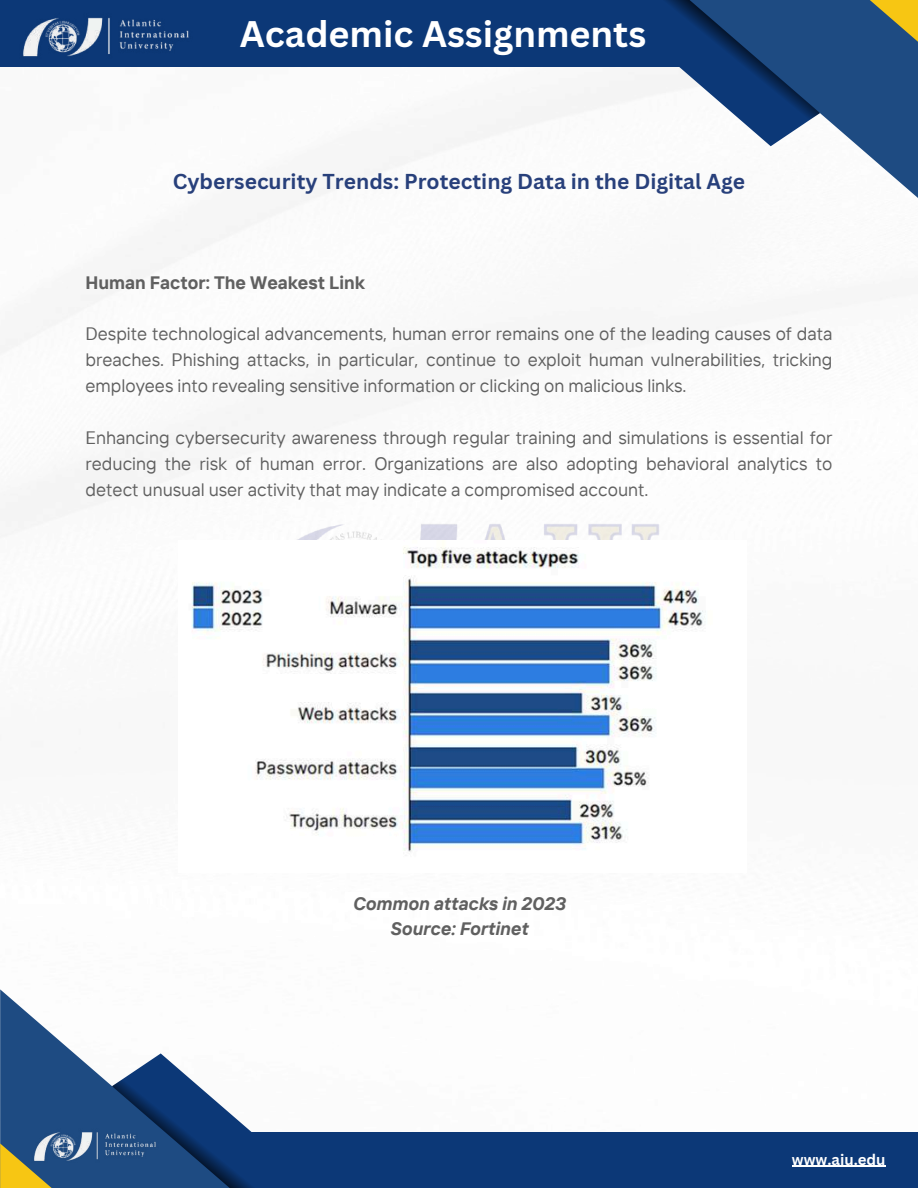
<style>
.page{position:relative;width:918px;height:1188px;background:#fff}
.page>*{position:absolute;margin:0;border:0;box-sizing:border-box;transform-origin:0 0}
.t1{font:700 36px "Canva Sans";color:#fff}
.t2{font:700 24px "Canva Sans";color:#fff}
.t3{font:700 21px "Canva Sans";color:#28407b}
.t4{font:18px/25.8px "TT Interphases";color:#606060;text-align:justify}
.t5{font:italic 700 18px/25.8px "TT Interphases";color:#606060;text-align:center}
.t6{font:700 18px "TT Interphases";color:#606060}
.t7{font:700 15px "Canva Sans";color:#fff}
</style>
<div class="page">
<img style="left:0;top:66px;width:895px;height:471px">
<img style="left:240px;top:518px;width:439px;height:22px">
<div style="left:0;top:0;width:699px;height:66px;background:#0c3877"></div>
<svg style="left:648px;top:0;width:270px;height:211px"></svg>
<svg style="left:828px;top:0;width:90px;height:55px;background:#4a646b"></svg>
<svg style="left:560px;top:0;width:260px;height:146px"></svg>
<img style="left:20px;top:17px;width:172px;height:50px">
<div style="left:175px;top:1132px;width:743px;height:56px;background:#0c3877"></div>
<svg style="left:0;top:989px;width:112px;height:199px;fill:#1e4b82"></svg>
<svg style="left:0;top:1143px;width:104px;height:45px;background:#757c55"></svg>
<svg style="left:112px;top:1053px;width:140px;height:135px"></svg>
<img style="left:31px;top:1124px;width:127px;height:44px">
<img style="left:191px;top:547px;width:515px;height:305px">
<hr style="left:792px;top:1166px;width:94px;height:1px;background:#fff">
<h2 class="t2" style="left:331px;top:8px;width:296px">AIU Student Publications</h2>
<h1 class="t1" style="left:240px;top:9px;width:408px">Academic Assignments</h1>
<p class="t3" style="left:173px;top:166px;width:574px">Cybersecurity Trends: Protecting Data in the Digital Age</p>
<p class="t6" style="left:85px;top:271px;width:281px">Human Factor: The Weakest Link</p>
<p class="t4" style="left:85px;top:321px;width:748px">Despite technological advancements, human error remains one of the leading causes of data breaches. Phishing attacks, in particular, continue to exploit human vulnerabilities, tricking employees into revealing sensitive information or clicking on malicious links.</p>
<p class="t4" style="left:85px;top:424px;width:749px">Enhancing cybersecurity awareness through regular training and simulations is essential for reducing the risk of human error. Organizations are also adopting behavioral analytics to detect unusual user activity that may indicate a compromised account.</p>
<p class="t5" style="left:352px;top:890px;width:215px">Common attacks in 2023<br>Source: Fortinet</p>
<p class="t7" style="left:792px;top:1149px;width:95px">www.aiu.edu</p>
</div>
